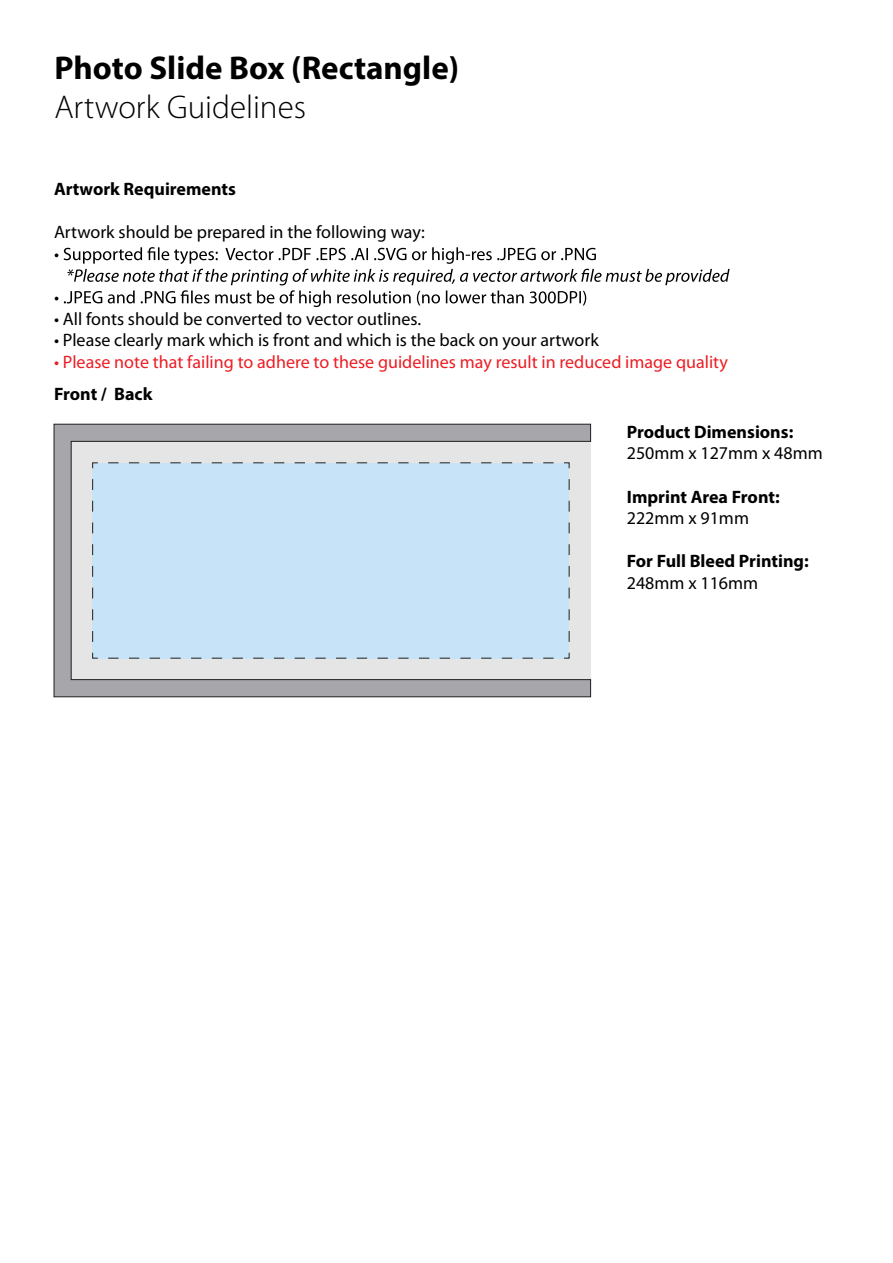
<style>
.page{position:relative;width:893px;height:1263px;background:#fff}
.page>*{position:absolute;margin:0;border:0;box-sizing:border-box;transform-origin:0 0}
.t1{font:700 33px "Myriad Pro";color:#000}
.t2{font:300 33px "Myriad Pro";color:#000}
.t3{font:18px "Myriad Pro";color:#000}
.t4{font:700 18px "Myriad Pro";color:#000}
.t5{font:18px "Myriad Pro";color:#ed1d24}
</style>
<div class="page">
<svg style="left:55px;top:247px;width:675px;height:60px"></svg>
<svg style="left:54px;top:424px;width:537px;height:273px;background:#c3c3c5"></svg>
<svg style="left:103px;top:658px;width:451px;height:1px"></svg>
<svg style="left:569px;top:479px;width:1px;height:168px"></svg>
<div style="left:92px;top:462px;width:477px;height:196px;background:#c7e3f7"></div>
<h1 class="t1" style="left:54px;top:46px;width:406px">Photo Slide Box (Rectangle)</h1>
<h1 class="t2" style="left:54px;top:89px;width:253px">Artwork Guidelines</h1>
<p class="t4" style="left:54px;top:177px;width:183px">Artwork Requirements</p>
<p class="t3" style="left:54px;top:221px;width:372px">Artwork should be prepared in the following way:</p>
<p class="t3" style="left:54px;top:308px;width:369px">• All fonts should be converted to vector outlines.</p>
<p class="t3" style="left:54px;top:329px;width:546px">• Please clearly mark which is front and which is the back on your artwork</p>
<p class="t5" style="left:54px;top:351px;width:675px">• Please note that failing to adhere to these guidelines may result in reduced image quality</p>
<p class="t4" style="left:54px;top:382px;width:100px">Front / Back</p>
<p class="t4" style="left:627px;top:420px;width:168px">Product Dimensions:</p>
<p class="t3" style="left:627px;top:442px;width:197px">250mm x 127mm x 48mm</p>
<p class="t4" style="left:627px;top:485px;width:154px">Imprint Area Front:</p>
<p class="t3" style="left:627px;top:507px;width:124px">222mm x 91mm</p>
<p class="t4" style="left:627px;top:549px;width:183px">For Full Bleed Printing:</p>
<p class="t3" style="left:627px;top:572px;width:133px">248mm x 116mm</p>
</div>
